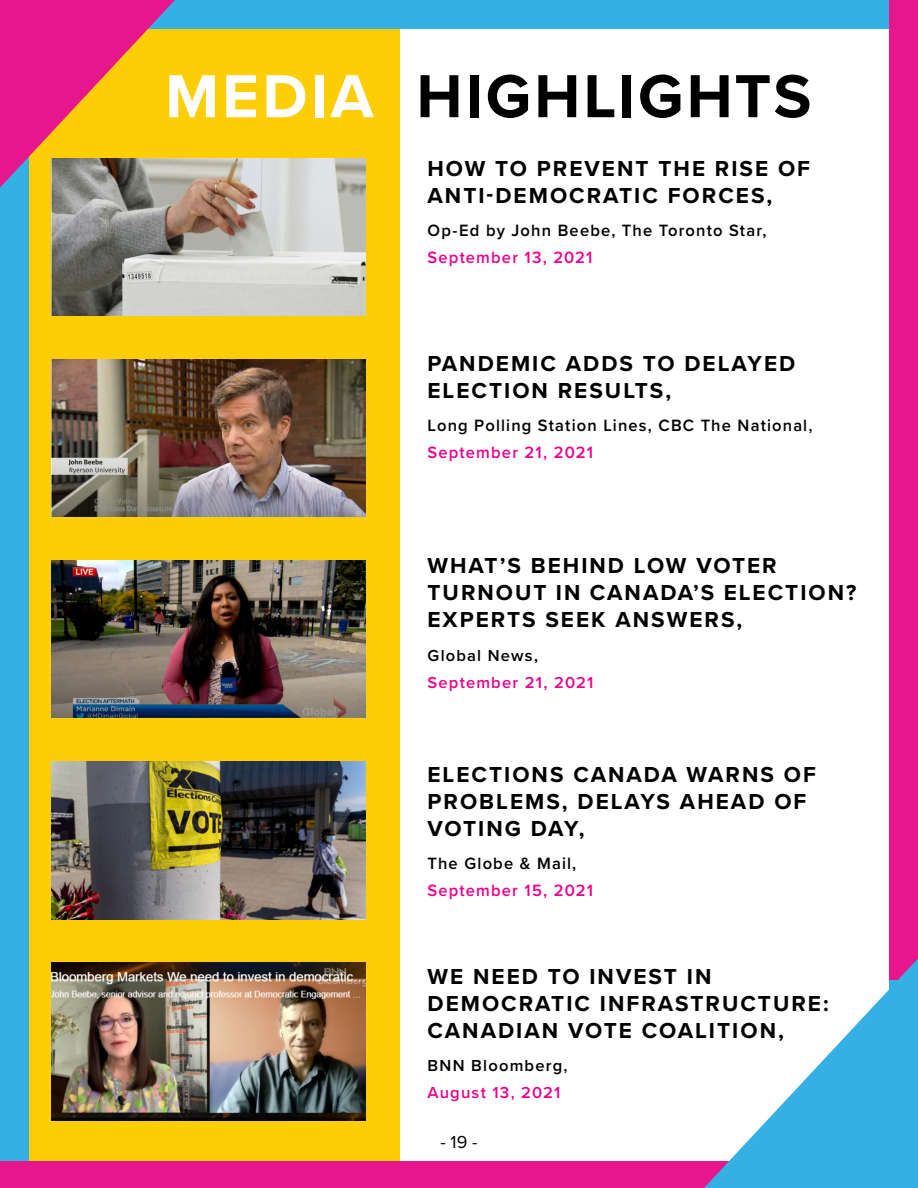
<style>
.page{position:relative;width:918px;height:1188px;background:#fff}
.page>*{position:absolute;margin:0;border:0;box-sizing:border-box;transform-origin:0 0}
.t1{font:700 63px "Proxima Nova";color:#000}
.t2{font:700 22.5px/27px "Proxima Nova";letter-spacing:.155em;color:#000}
.t3{font:700 22.5px/27px "Proxima Nova";letter-spacing:.115em;color:#000}
.t4{font:700 22.5px/27px "Proxima Nova";letter-spacing:.175em;color:#000}
.t5{font:700 22.5px/27px "Proxima Nova";letter-spacing:.1em;color:#000}
.t6{font:18px "Proxima Nova";color:#000}
.t7{font:600 16.95px "Proxima Nova";letter-spacing:.07em;color:#000}
.t8{font:600 16.95px "Proxima Nova";letter-spacing:.075em;color:#ec008c}
.t9{font:600 16.5px "Proxima Nova";letter-spacing:.07em;color:#ec008c}
.t10{font:600 16.5px "Proxima Nova";letter-spacing:.08em;color:#000}
.s1{color:#fff}
</style>
<div class="page">
<div style="left:0;top:28px;width:29px;height:1160px;background:#35b0e5"></div>
<div style="left:29px;top:0;width:371px;height:1188px;background:#fdcd06"></div>
<img style="left:52px;top:158px;width:313px;height:157px">
<img style="left:52px;top:359px;width:313px;height:158px">
<img style="left:52px;top:561px;width:313px;height:157px">
<img style="left:52px;top:762px;width:313px;height:157px">
<img style="left:52px;top:963px;width:313px;height:157px">
<div style="left:690px;top:0;width:228px;height:28px;background:#35b0e5"></div>
<div style="left:0;top:0;width:690px;height:28px;background:#35b0e5"></div>
<div style="left:889px;top:0;width:29px;height:979px;background:#e7168d"></div>
<svg style="left:0;top:0;width:175px;height:188px"></svg>
<div style="left:0;top:1161px;width:734px;height:27px;background:#e7168d"></div>
<svg style="left:704px;top:958px;width:214px;height:230px"></svg>
<h1 class="t1" style="left:165px;top:49px;width:648px"><span class="s1">MEDIA</span> HIGHLIGHTS</h1>
<p class="t5" style="left:428px;top:154px;width:384px">HOW TO PREVENT THE RISE OF<br>ANTI-DEMOCRATIC FORCES,</p>
<p class="t7" style="left:428px;top:218px;width:340px">Op-Ed by John Beebe, The Toronto Star,</p>
<p class="t8" style="left:428px;top:245px;width:167px">September 13, 2021</p>
<p class="t2" style="left:428px;top:350px;width:369px">PANDEMIC ADDS TO DELAYED<br>ELECTION RESULTS,</p>
<p class="t7" style="left:428px;top:413px;width:387px">Long Polling Station Lines, CBC The National,</p>
<p class="t8" style="left:428px;top:440px;width:167px">September 21, 2021</p>
<p class="t3" style="left:428px;top:552px;width:431px">WHAT’S BEHIND LOW VOTER<br>TURNOUT IN CANADA’S ELECTION?<br>EXPERTS SEEK ANSWERS,</p>
<p class="t10" style="left:428px;top:643px;width:112px">Global News,</p>
<p class="t9" style="left:428px;top:670px;width:167px">September 21, 2021</p>
<p class="t2" style="left:428px;top:761px;width:390px">ELECTIONS CANADA WARNS OF<br>PROBLEMS, DELAYS AHEAD OF<br>VOTING DAY,</p>
<p class="t7" style="left:428px;top:851px;width:150px">The Globe &amp; Mail,</p>
<p class="t8" style="left:428px;top:878px;width:167px">September 15, 2021</p>
<p class="t4" style="left:428px;top:963px;width:403px">WE NEED TO INVEST IN<br>DEMOCRATIC INFRASTRUCTURE:<br>CANADIAN VOTE COALITION,</p>
<p class="t10" style="left:428px;top:1054px;width:142px">BNN Bloomberg,</p>
<p class="t9" style="left:428px;top:1081px;width:135px">August 13, 2021</p>
<p class="t6" style="left:441px;top:1129px;width:38px">- 19 -</p>
</div>
